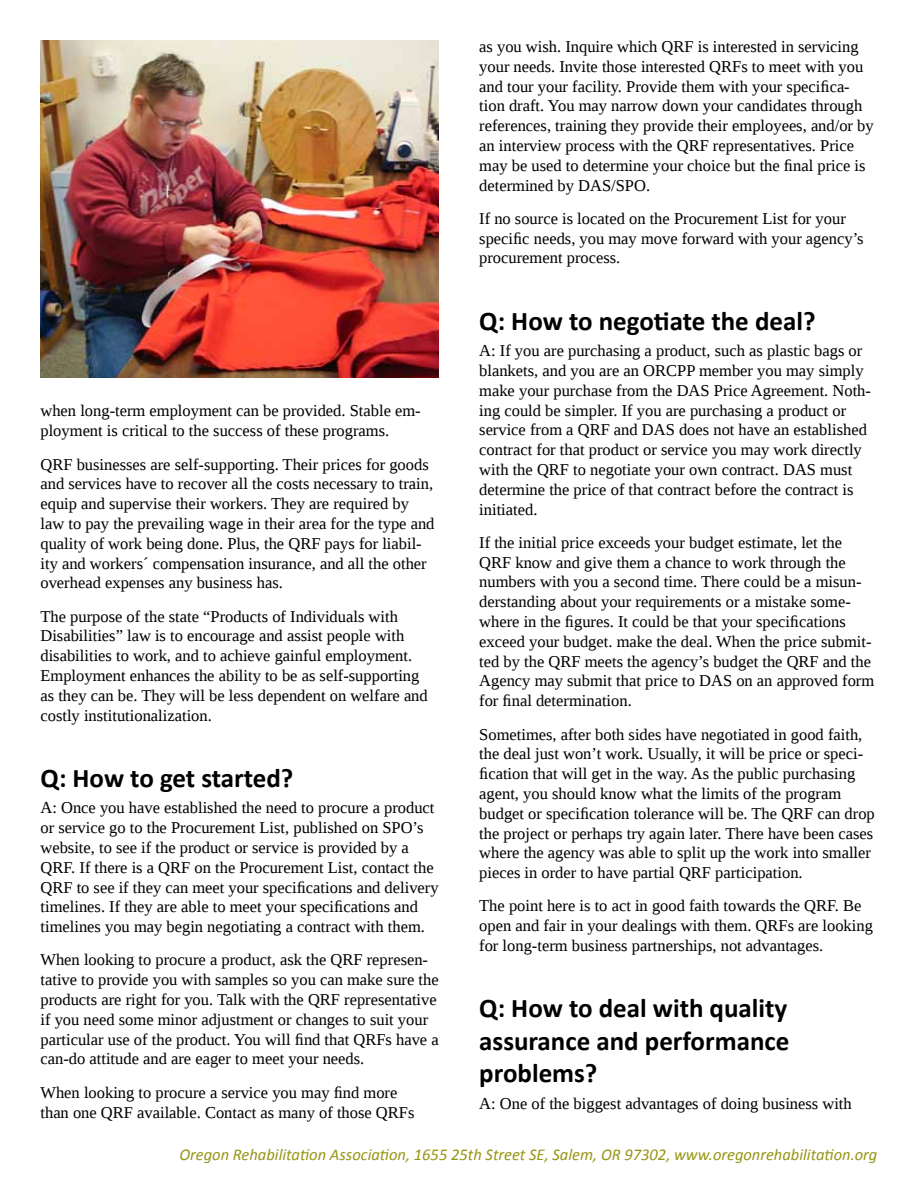
<style>
.page{position:relative;width:918px;height:1188px;background:#fff}
.page>*{position:absolute;margin:0;border:0;box-sizing:border-box;transform-origin:0 0}
.t1{font:700 27px/32.4px "Calibri";color:#000;text-align:justify}
.t2{font:16.5px/19.8px "Liberation Serif";color:#000}
.t3{font:italic 16.5px "Calibri";color:#969514}
</style>
<div class="page">
<img style="left:40px;top:40px;width:399px;height:338px">
<p class="t2" style="left:40px;top:401px;width:382px">when long-term employment can be provided. Stable em&shy;ployment is critical to the success of these programs.</p>
<p class="t2" style="left:40px;top:454px;width:396px">QRF businesses are self-supporting. Their prices for goods and services have to recover all the costs necessary to train, equip and supervise their workers. They are required by law to pay the prevailing wage in their area for the type and quality of work being done. Plus, the QRF pays for liabil&shy;ity and workers´ compensation insurance, and all the other overhead expenses any business has.</p>
<p class="t2" style="left:40px;top:606px;width:389px">The purpose of the state “Products of Individuals with Disabilities” law is to encourage and assist people with disabilities to work, and to achieve gainful employment.<br>Employment enhances the ability to be as self-supporting as they can be. They will be less dependent on welfare and costly institutionalization.</p>
<h1 class="t1" style="left:40px;top:762px;width:254px">Q: How to get started?</h1>
<p class="t2" style="left:40px;top:798px;width:400px">A: Once you have established the need to procure a product or service go to the Procurement List, published on SPO’s website, to see if the product or service is provided by a QRF. If there is a QRF on the Procurement List, contact the QRF to see if they can meet your specifications and delivery timelines. If they are able to meet your specifications and timelines you may begin negotiating a contract with them.</p>
<p class="t2" style="left:40px;top:950px;width:400px">When looking to procure a product, ask the QRF represen&shy;tative to provide you with samples so you can make sure the products are right for you. Talk with the QRF representative if you need some minor adjustment or changes to suit your particular use of the product. You will find that QRFs have a can-do attitude and are eager to meet your needs.</p>
<p class="t2" style="left:40px;top:1082px;width:375px">When looking to procure a service you may find more than one QRF available. Contact as many of those QRFs</p>
<p class="t2" style="left:479px;top:36px;width:396px">as you wish. Inquire which QRF is interested in servicing your needs. Invite those interested QRFs to meet with you and tour your facility. Provide them with your specifica&shy;tion draft. You may narrow down your candidates through references, training they provide their employees, and/or by an interview process with the QRF representatives. Price may be used to determine your choice but the final price is determined by DAS/SPO.</p>
<p class="t2" style="left:479px;top:208px;width:386px">If no source is located on the Procurement List for your specific needs, you may move forward with your agency’s procurement process.</p>
<h1 class="t1" style="left:479px;top:304px;width:338px">Q: How to negotiate the deal?</h1>
<p class="t2" style="left:479px;top:341px;width:393px">A: If you are purchasing a product, such as plastic bags or blankets, and you are an ORCPP member you may simply make your purchase from the DAS Price Agreement. Noth&shy;ing could be simpler. If you are purchasing a product or service from a QRF and DAS does not have an established contract for that product or service you may work directly with the QRF to negotiate your own contract. DAS must determine the price of that contract before the contract is initiated.</p>
<p class="t2" style="left:479px;top:532px;width:397px">If the initial price exceeds your budget estimate, let the QRF know and give them a chance to work through the numbers with you a second time. There could be a misun&shy;derstanding about your requirements or a mistake some&shy;where in the figures. It could be that your specifications exceed your budget. make the deal. When the price submit&shy;ted by the QRF meets the agency’s budget the QRF and the Agency may submit that price to DAS on an approved form for final determination.</p>
<p class="t2" style="left:479px;top:724px;width:397px">Sometimes, after both sides have negotiated in good faith, the deal just won’t work. Usually, it will be price or speci&shy;fication that will get in the way. As the public purchasing agent, you should know what the limits of the program budget or specification tolerance will be. The QRF can drop the project or perhaps try again later. There have been cases where the agency was able to split up the work into smaller pieces in order to have partial QRF participation.</p>
<p class="t2" style="left:479px;top:896px;width:395px">The point here is to act in good faith towards the QRF. Be open and fair in your dealings with them. QRFs are looking for long-term business partnerships, not advantages.</p>
<h1 class="t1" style="left:479px;top:992px;width:312px">Q: How to deal with quality assurance and performance problems?</h1>
<p class="t2" style="left:479px;top:1093px;width:374px">A: One of the biggest advantages of doing business with</p>
<p class="t3" style="left:179px;top:1143px;width:700px">Oregon Rehabilitation Association, 1655 25th Street SE, Salem, OR 97302, www.oregonrehabilitation.org</p>
</div>
